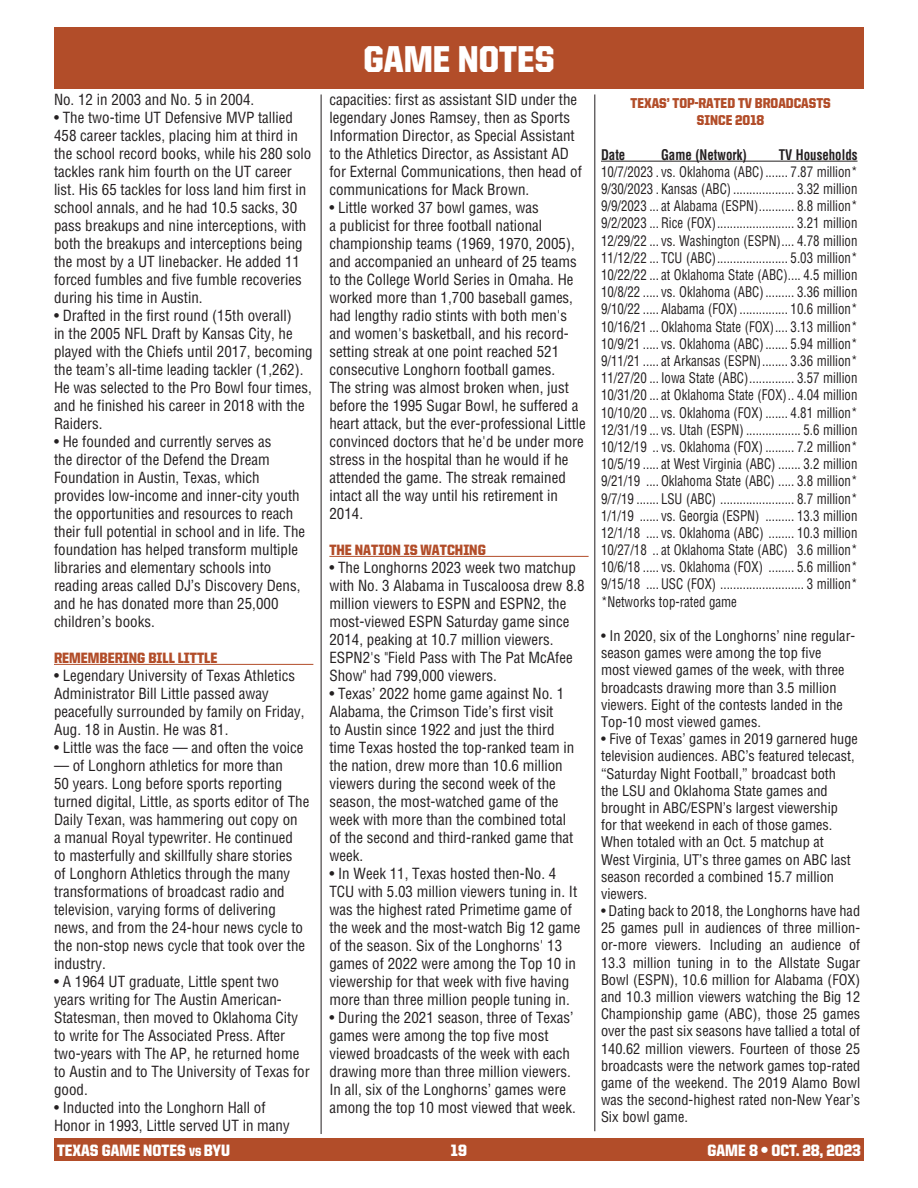
<style>
.page{position:relative;width:918px;height:1188px;background:#fff}
.page>*{position:absolute;margin:0;border:0;box-sizing:border-box;transform-origin:0 0}
.t1{font:900 37.5px "United Sans Semi Cond";color:#fff}
.t2{font:900 16.5px "United Sans Semi Cond";color:#fff}
.t3{font:condensed 15px/18px "Helvetica LT Std";color:#231f20}
.t4{font:900 15px "United Sans Semi Cond";color:#b24d29}
.t5{font:condensed 14.4px "Helvetica LT Std";color:#231f20;scale:.9 1}
.t6{font:condensed 14.4px/17.2px "Helvetica LT Std";color:#231f20}
.t7{font:900 14.4px "United Sans Semi Cond";color:#b24d29}
.t8{font:700 condensed 14.4px "Helvetica LT Std";color:#231f20;scale:.9 1}
.s1{font-size:12px}
.s2{font-family:"Helvetica LT Std";font-stretch:condensed}
</style>
<div class="page">
<div style="left:54px;top:1138px;width:810px;height:23px;background:#b24d29"></div>
<div style="left:54px;top:27px;width:810px;height:61px;background:#b24d29"></div>
<hr style="left:321px;top:94px;width:1px;height:1040px;background:#231f20">
<hr style="left:595px;top:94px;width:1px;height:1037px;background:#231f20">
<hr style="left:54px;top:664px;width:259px;height:1px;background:#b24d29">
<hr style="left:329px;top:556px;width:260px;height:1px;background:#b24d29">
<hr style="left:601px;top:161px;width:257px;height:1px;background:#231f20">
<p class="t3" style="left:54px;top:91px;width:202px">No. 12 in 2003 and No. 5 in 2004.</p>
<p class="t3" style="left:54px;top:109px;width:259px">• The two-time UT Defensive MVP tallied 458 career tackles, placing him at third in the school record books, while his 280 solo tackles rank him fourth on the UT career list. His 65 tackles for loss land him first in school annals, and he had 10.5 sacks, 30 pass breakups and nine interceptions, with both the breakups and interceptions being the most by a UT linebacker. He added 11 forced fumbles and five fumble recoveries during his time in Austin.</p>
<p class="t3" style="left:54px;top:307px;width:260px">• Drafted in the first round (15th overall)<br>in the 2005 NFL Draft by Kansas City, he played with the Chiefs until 2017, becoming the team’s all-time leading tackler (1,262).<br>He was selected to the Pro Bowl four times, and he finished his career in 2018 with the Raiders.</p>
<p class="t3" style="left:54px;top:433px;width:253px">• He founded and currently serves as<br>the director of the Defend the Dream Foundation in Austin, Texas, which provides low-income and inner-city youth the opportunities and resources to reach their full potential in school and in life. The foundation has helped transform multiple libraries and elementary schools into reading areas called DJ’s Discovery Dens, and he has donated more than 25,000 children’s books.</p>
<p class="t4" style="left:54px;top:650px;width:165px">REMEMBERING BILL LITTLE</p>
<p class="t3" style="left:54px;top:667px;width:252px">• Legendary University of Texas Athletics Administrator Bill Little passed away peacefully surrounded by family on Friday, Aug. 18 in Austin. He was 81.</p>
<p class="t3" style="left:54px;top:739px;width:251px">• Little was the face — and often the voice</p>
<p class="t3" style="left:54px;top:757px;width:257px">— of Longhorn athletics for more than<br>50 years. Long before sports reporting turned digital, Little, as sports editor of The Daily Texan, was hammering out copy on<br>a manual Royal typewriter. He continued<br>to masterfully and skillfully share stories<br>of Longhorn Athletics through the many transformations of broadcast radio and television, varying forms of delivering news, and from the 24-hour news cycle to the non-stop news cycle that took over the industry.</p>
<p class="t3" style="left:54px;top:973px;width:257px">• A 1964 UT graduate, Little spent two years writing for The Austin American-Statesman, then moved to Oklahoma City to write for The Associated Press. After two-years with The AP, he returned home to Austin and to The University of Texas for good.</p>
<p class="t3" style="left:54px;top:1099px;width:237px">• Inducted into the Longhorn Hall of<br>Honor in 1993, Little served UT in many</p>
<h1 class="t1" style="left:364px;top:39px;width:192px">GAME NOTES</h1>
<p class="t3" style="left:329px;top:91px;width:254px">capacities: first as assistant SID under the legendary Jones Ramsey, then as Sports Information Director, as Special Assistant to the Athletics Director, as Assistant AD for External Communications, then head of communications for Mack Brown.</p>
<p class="t3" style="left:329px;top:199px;width:258px">• Little worked 37 bowl games, was<br>a publicist for three football national championship teams (1969, 1970, 2005), and accompanied an unheard of 25 teams to the College World Series in Omaha. He worked more than 1,700 baseball games, had lengthy radio stints with both men's and women's basketball, and his record&shy;setting streak at one point reached 521 consecutive Longhorn football games.<br>The string was almost broken when, just before the 1995 Sugar Bowl, he suffered a heart attack, but the ever-professional Little convinced doctors that he'd be under more stress in the hospital than he would if he attended the game. The streak remained intact all the way until his retirement in 2014.</p>
<p class="t4" style="left:329px;top:542px;width:158px">THE NATION IS WATCHING</p>
<p class="t3" style="left:329px;top:559px;width:257px">• The Longhorns 2023 week two matchup with No. 3 Alabama in Tuscaloosa drew 8.8 million viewers to ESPN and ESPN2, the most-viewed ESPN Saturday game since 2014, peaking at 10.7 million viewers.<br>ESPN2's "Field Pass with The Pat McAfee Show" had 799,000 viewers.</p>
<p class="t3" style="left:329px;top:685px;width:246px">• Texas’ 2022 home game against No. 1<br>Alabama, the Crimson Tide’s first visit<br>to Austin since 1922 and just the third time Texas hosted the top-ranked team in the nation, drew more than 10.6 million viewers during the second week of the season, the most-watched game of the week with more than the combined total of the second and third-ranked game that week.</p>
<p class="t3" style="left:329px;top:865px;width:253px">• In Week 11, Texas hosted then-No. 4<br>TCU with 5.03 million viewers tuning in. It was the highest rated Primetime game of the week and the most-watch Big 12 game of the season. Six of the Longhorns' 13 games of 2022 were among the Top 10 in viewership for that week with five having more than three million people tuning in.</p>
<p class="t3" style="left:329px;top:1009px;width:248px">• During the 2021 season, three of Texas’ games were among the top five most viewed broadcasts of the week with each drawing more than three million viewers.<br>In all, six of the Longhorns’ games were among the top 10 most viewed that week.</p>
<p class="t7" style="left:631px;top:95px;width:202px">TEXAS’ TOP-RATED TV BROADCASTS</p>
<p class="t7" style="left:697px;top:113px;width:69px">SINCE 2018</p>
<p class="t8" style="left:601px;top:145px;width:29px">Date</p>
<p class="t8" style="left:661px;top:145px;width:97px">Game (Network)</p>
<p class="t8" style="left:779px;top:145px;width:89px">TV Households</p>
<p class="t5" style="left:601px;top:163px;width:287px">10/7/2023 . vs. Oklahoma (ABC)....... 7.87 million*</p>
<p class="t5" style="left:601px;top:180px;width:287px">9/30/2023 . Kansas (ABC)................... 3.32 million</p>
<p class="t5" style="left:601px;top:197px;width:287px">9/9/2023 ... at Alabama (ESPN)........... 8.8 million*</p>
<p class="t5" style="left:601px;top:214px;width:287px">9/2/2023 ... Rice (FOX)........................ 3.21 million</p>
<p class="t5" style="left:601px;top:231px;width:287px">12/29/22 ... vs. Washington (ESPN).... 4.78 million</p>
<p class="t5" style="left:601px;top:249px;width:287px">11/12/22 ... TCU (ABC)...................... 5.03 million*</p>
<p class="t5" style="left:601px;top:266px;width:287px">10/22/22 ... at Oklahoma State (ABC).... 4.5 million</p>
<p class="t5" style="left:601px;top:283px;width:287px">10/8/22 ..... vs. Oklahoma (ABC)......... 3.36 million</p>
<p class="t5" style="left:601px;top:300px;width:287px">9/10/22 ..... Alabama (FOX) ............... 10.6 million*</p>
<p class="t5" style="left:601px;top:317px;width:287px">10/16/21 ... Oklahoma State (FOX).... 3.13 million*</p>
<p class="t5" style="left:601px;top:335px;width:287px">10/9/21 ..... vs. Oklahoma (ABC)....... 5.94 million*</p>
<p class="t5" style="left:601px;top:352px;width:287px">9/11/21 ..... at Arkansas (ESPN)........ 3.36 million*</p>
<p class="t5" style="left:601px;top:369px;width:287px">11/27/20 ... Iowa State (ABC).............. 3.57 million</p>
<p class="t5" style="left:601px;top:386px;width:287px">10/31/20 ... at Oklahoma State (FOX).. 4.04 million</p>
<p class="t5" style="left:601px;top:403px;width:287px">10/10/20 ... vs. Oklahoma (FOX) ....... 4.81 million*</p>
<p class="t5" style="left:601px;top:420px;width:287px">12/31/19 ... vs. Utah (ESPN) ................. 5.6 million</p>
<p class="t5" style="left:601px;top:438px;width:287px">10/12/19 .. vs. Oklahoma (FOX) ......... 7.2 million*</p>
<p class="t5" style="left:601px;top:455px;width:287px">10/5/19 ..... at West Virginia (ABC) ....... 3.2 million</p>
<p class="t5" style="left:601px;top:472px;width:287px">9/21/19 .... Oklahoma State (ABC) ..... 3.8 million*</p>
<p class="t5" style="left:601px;top:489px;width:287px">9/7/19 ....... LSU (ABC) ....................... 8.7 million*</p>
<p class="t5" style="left:601px;top:506px;width:287px">1/1/19 ...... vs. Georgia (ESPN) ......... 13.3 million</p>
<p class="t5" style="left:601px;top:524px;width:287px">12/1/18 .... vs. Oklahoma (ABC) ........ 10.3 million</p>
<p class="t5" style="left:601px;top:541px;width:287px">10/27/18 .. at Oklahoma State (ABC) 3.6 million*</p>
<p class="t5" style="left:601px;top:558px;width:287px">10/6/18 ..... vs. Oklahoma (FOX) ........ 5.6 million*</p>
<p class="t5" style="left:601px;top:575px;width:287px">9/15/18 .... USC (FOX) .......................... 3 million*</p>
<p class="t5" style="left:601px;top:592px;width:153px">*Networks top-rated game</p>
<p class="t6" style="left:601px;top:627px;width:256px">• In 2020, six of the Longhorns’ nine regular&shy;season games were among the top five<br>most viewed games of the week, with three broadcasts drawing more than 3.5 million viewers. Eight of the contests landed in the Top-10 most viewed games.</p>
<p class="t6" style="left:601px;top:730px;width:258px">• Five of Texas’ games in 2019 garnered huge television audiences. ABC’s featured telecast, “Saturday Night Football,” broadcast both<br>the LSU and Oklahoma State games and brought in ABC/ESPN’s largest viewership<br>for that weekend in each of those games.<br>When totaled with an Oct. 5 matchup at<br>West Virginia, UT’s three games on ABC last season recorded a combined 15.7 million viewers.</p>
<p class="t6" style="left:601px;top:902px;width:261px;text-align:justify">• Dating back to 2018, the Longhorns have had 25 games pull in audiences of three million&shy;or-more viewers. Including an audience of 13.3 million tuning in to the Allstate Sugar Bowl (ESPN), 10.6 million for Alabama (FOX) and 10.3 million viewers watching the Big 12<br>Championship game (ABC), those 25 games over the past six seasons have tallied a total of 140.62 million viewers. Fourteen of those 25 broadcasts were the network games top-rated game of the weekend. The 2019 Alamo Bowl was the second-highest rated non-New Year’s Six bowl game.</p>
<p class="t2" style="left:57px;top:1141px;width:175px">TEXAS GAME NOTES <span class="s1">VS</span> BYU</p>
<p class="t2" style="left:451px;top:1141px;width:18px">19</p>
<p class="t2" style="left:708px;top:1141px;width:155px">GAME 8 <span class="s2">•</span> OCT. 28, 2023</p>
</div>
